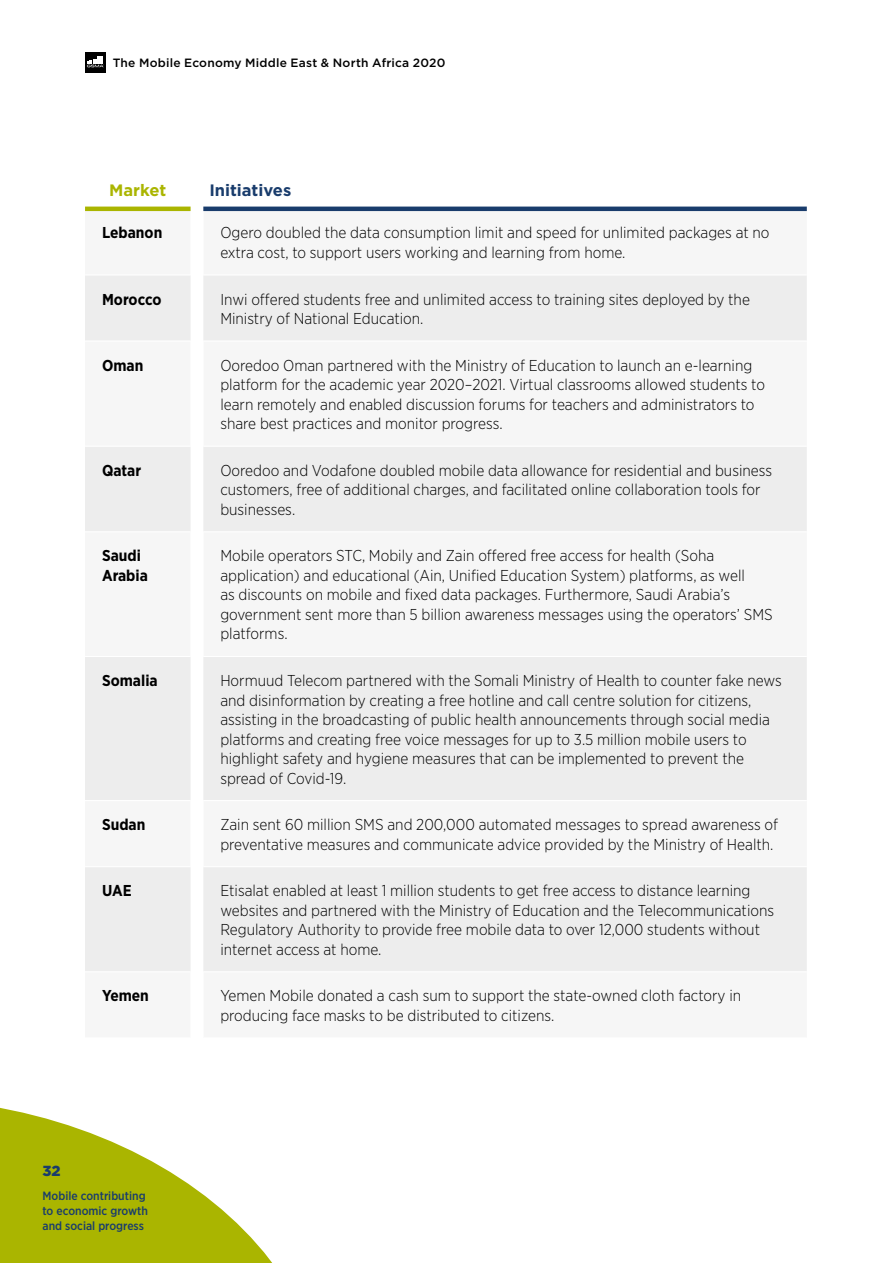
<style>
.page{position:relative;width:893px;height:1263px;background:#fff}
.page>*{position:absolute;margin:0;border:0;box-sizing:border-box;transform-origin:0 0}
.t1{font:700 16.5px "Gotham";color:#193c6c}
.t2{font:700 16.5px "Gotham";color:#aab500}
.BODY{font:300 15.75px/19.5px "Gotham Narrow";color:#000}
.BODY-2{font:700 15.75px/19.5px "Gotham Narrow";color:#000}
.t3{font:900 14.55px "Gotham";color:#193c6c}
.t4{font:500 12px/15px "Gotham Narrow";color:#193c6c}
.t5{font:500 12px "Gotham";letter-spacing:.02em;color:#000}
</style>
<div class="page">
<svg style="left:85px;top:276px;width:722px;height:695px;fill:#ededed"></svg>
<hr style="left:203px;top:207px;width:604px;height:4px;background:#193c6c">
<svg style="left:191px;top:276px;width:12px;height:695px"></svg>
<hr style="left:85px;top:207px;width:106px;height:4px;background:#aab500">
<hr style="left:85px;top:340px;width:106px;height:2px;background:#fff">
<hr style="left:85px;top:446px;width:106px;height:1px;background:#fff">
<hr style="left:85px;top:531px;width:106px;height:1px;background:#fff">
<hr style="left:85px;top:656px;width:106px;height:1px;background:#fff">
<hr style="left:85px;top:800px;width:106px;height:1px;background:#fff">
<hr style="left:85px;top:866px;width:106px;height:1px;background:#fff">
<hr style="left:203px;top:340px;width:604px;height:2px;background:#fff">
<hr style="left:203px;top:446px;width:604px;height:1px;background:#fff">
<hr style="left:203px;top:531px;width:604px;height:1px;background:#fff">
<hr style="left:203px;top:656px;width:604px;height:1px;background:#fff">
<hr style="left:203px;top:800px;width:604px;height:1px;background:#fff">
<hr style="left:203px;top:866px;width:604px;height:1px;background:#fff">
<svg style="left:85px;top:52px;width:21px;height:21px"></svg>
<svg style="left:87px;top:59px;width:17px;height:8px"></svg>
<div style="left:97px;top:56px;width:6px;height:7px;background:#fff"></div>
<svg style="left:0;top:1107px;width:273px;height:156px"></svg>
<p class="t5" style="left:113px;top:55px;width:334px">The Mobile Economy Middle East &amp; North Africa 2020</p>
<p class="t2" style="left:109px;top:179px;width:59px">Market</p>
<p class="t1" style="left:209px;top:179px;width:83px">Initiatives</p>
<p class="BODY-2" style="left:102px;top:223px;width:62px">Lebanon</p>
<p class="BODY" style="left:220px;top:223px;width:551px">Ogero doubled the data consumption limit and speed for unlimited packages at no extra cost, to support users working and learning from home.</p>
<p class="BODY-2" style="left:102px;top:289px;width:61px">Morocco</p>
<p class="BODY" style="left:220px;top:289px;width:531px">Inwi offered students free and unlimited access to training sites deployed by the<br>Ministry of National Education.</p>
<p class="BODY-2" style="left:102px;top:355px;width:43px">Oman</p>
<p class="BODY" style="left:220px;top:355px;width:546px">Ooredoo Oman partnered with the Ministry of Education to launch an e-learning platform for the academic year 2020–2021. Virtual classrooms allowed students to learn remotely and enabled discussion forums for teachers and administrators to share best practices and monitor progress.</p>
<p class="BODY-2" style="left:102px;top:460px;width:41px">Qatar</p>
<p class="BODY" style="left:220px;top:460px;width:553px">Ooredoo and Vodafone doubled mobile data allowance for residential and business customers, free of additional charges, and facilitated online collaboration tools for businesses.</p>
<p class="BODY-2" style="left:102px;top:546px;width:47px">Saudi<br>Arabia</p>
<p class="BODY" style="left:220px;top:546px;width:554px">Mobile operators STC, Mobily and Zain offered free access for health (Soha application) and educational (Ain, Unified Education System) platforms, as well<br>as discounts on mobile and fixed data packages. Furthermore, Saudi Arabia’s government sent more than 5 billion awareness messages using the operators’ SMS platforms.</p>
<p class="BODY-2" style="left:102px;top:671px;width:57px">Somalia</p>
<p class="BODY" style="left:220px;top:670px;width:563px">Hormuud Telecom partnered with the Somali Ministry of Health to counter fake news and disinformation by creating a free hotline and call centre solution for citizens, assisting in the broadcasting of public health announcements through social media platforms and creating free voice messages for up to 3.5 million mobile users to highlight safety and hygiene measures that can be implemented to prevent the spread of Covid-19.</p>
<p class="BODY-2" style="left:102px;top:815px;width:45px">Sudan</p>
<p class="BODY" style="left:220px;top:814px;width:559px">Zain sent 60 million SMS and 200,000 automated messages to spread awareness of preventative measures and communicate advice provided by the Ministry of Health.</p>
<p class="BODY-2" style="left:102px;top:881px;width:31px">UAE</p>
<p class="BODY" style="left:220px;top:881px;width:555px">Etisalat enabled at least 1 million students to get free access to distance learning websites and partnered with the Ministry of Education and the Telecommunications Regulatory Authority to provide free mobile data to over 12,000 students without internet access at home.</p>
<p class="BODY-2" style="left:102px;top:986px;width:48px">Yemen</p>
<p class="BODY" style="left:220px;top:986px;width:522px">Yemen Mobile donated a cash sum to support the state-owned cloth factory in producing face masks to be distributed to citizens.</p>
<p class="t3" style="left:43px;top:1161px;width:20px">32</p>
<p class="t4" style="left:43px;top:1188px;width:107px">Mobile contributing to economic growth and social progress</p>
</div>
